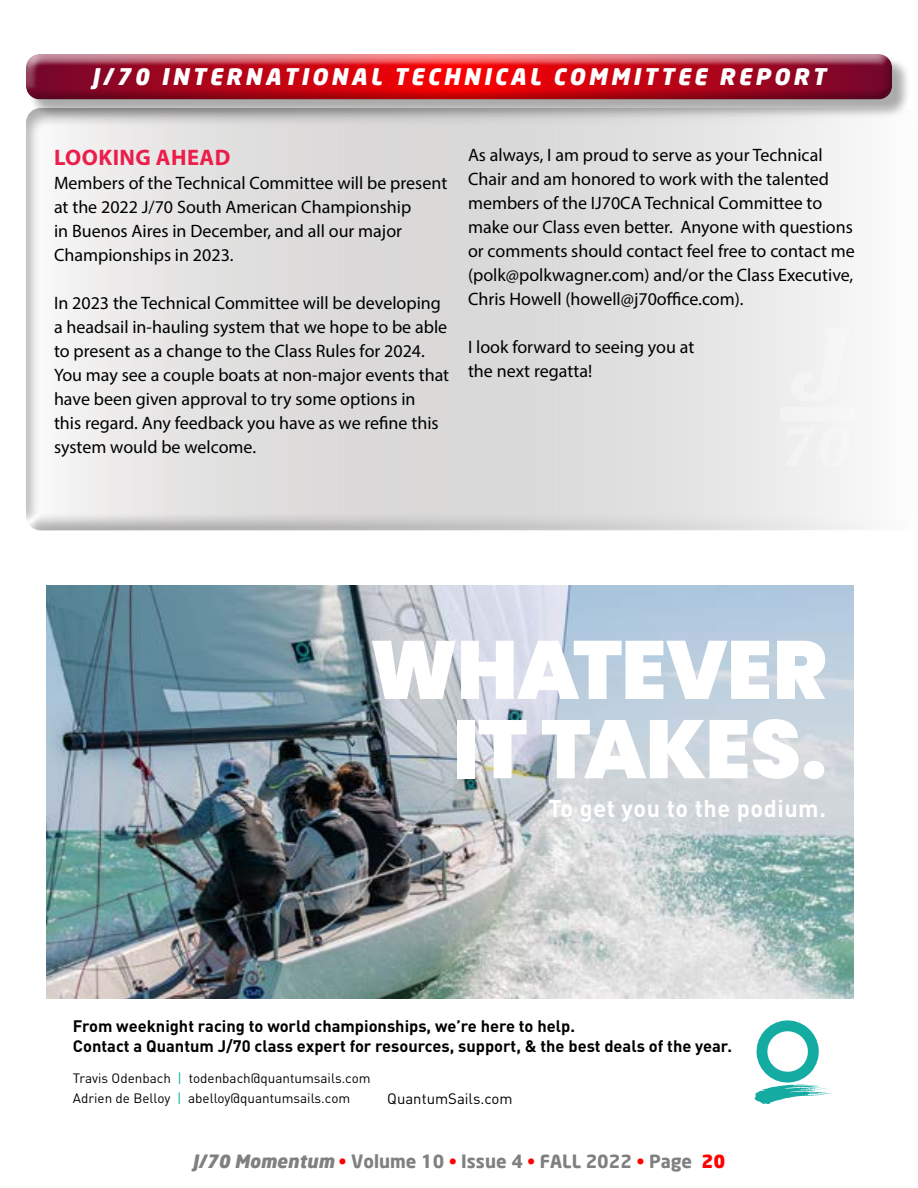
<style>
.page{position:relative;width:918px;height:1188px;background:#fff}
.page>*{position:absolute;margin:0;border:0;box-sizing:border-box;transform-origin:0 0}
.t1{font:900 82.2px/79.3px "Poppins";letter-spacing:-.01em;color:#fff;text-align:right}
.t2{font:700 24px "DINOT";letter-spacing:.02em;color:#fff}
.t3{font:italic 900 22.5px "Neo Sans";letter-spacing:.15em;color:#fff}
.t4{font:700 22.5px "Myriad Pro";letter-spacing:.02em;color:#eb1e4b}
.t5{font:18px/24px "Myriad Pro";color:#000}
.t6{font:700 18px "Neo Sans";color:#808080}
.t7{font:700 16.5px/19.8px "DINOT";color:#000}
.t8{font:15px "DINOT";color:#000}
.t9{font:13.5px/19.5px "DINOT";color:#000}
.s1{color:#00aca2}
.s2{font-weight:900;font-style:italic}
.s3{color:#f00}
.s4{font-weight:900;color:#f00}
</style>
<div class="page">
<div style="left:14px;top:98px;width:904px;height:434px;background:#000;opacity:.32"></div>
<div style="left:28px;top:57px;width:882px;height:61px;background:#000;opacity:.33"></div>
<div style="left:15px;top:44px;width:884px;height:55px;background:#fff"></div>
<div style="left:19px;top:54px;width:884px;height:47px;background:#000;opacity:.27"></div>
<div style="left:780px;top:407px;width:75px;height:14px;background:#f5f5f5"></div>
<div style="left:785px;top:426px;width:66px;height:41px;background:#f3f3f3"></div>
<div style="left:789px;top:329px;width:62px;height:74px;background:#f3f3f3"></div>
<img style="left:46px;top:586px;width:808px;height:412px">
<svg style="left:754px;top:1020px;width:78px;height:84px"></svg>
<p class="t3" style="left:92px;top:62px;width:735px">J/70 INTERNATIONAL TECHNICAL COMMITTEE REPORT</p>
<p class="t4" style="left:54px;top:145px;width:178px">LOOKING AHEAD</p>
<p class="t5" style="left:54px;top:171px;width:395px">Members of the Technical Committee will be present at the 2022 J/70 South American Championship<br>in Buenos Aires in December, and all our major Championships in 2023.</p>
<p class="t5" style="left:54px;top:291px;width:397px">In 2023 the Technical Committee will be developing a headsail in-hauling system that we hope to be able to present as a change to the Class Rules for 2024.<br>You may see a couple boats at non-major events that have been given approval to try some options in<br>this regard. Any feedback you have as we refine this system would be welcome.</p>
<p class="t5" style="left:468px;top:143px;width:388px">As always, I am proud to serve as your Technical Chair and am honored to work with the talented members of the IJ70CA Technical Committee to make our Class even better. Anyone with questions or comments should contact feel free to contact me (polk@polkwagner.com) and/or the Class Executive, Chris Howell (howell@j70office.com).</p>
<p class="t5" style="left:468px;top:335px;width:228px">I look forward to seeing you at the next regatta!</p>
<h1 class="t1" style="left:370px;top:631px;width:459px">WHATEVER<br>IT TAKES.</h1>
<h2 class="t2" style="left:548px;top:792px;width:279px">To get you to the podium.</h2>
<p class="t7" style="left:73px;top:1016px;width:661px">From weeknight racing to world championships, we’re here to help.<br>Contact a Quantum J/70 class expert for resources, support, &amp; the best deals of the year.</p>
<p class="t9" style="left:73px;top:1069px;width:299px">Travis Odenbach <span class="s1">|</span> todenbach@quantumsails.com<br>Adrien de Belloy <span class="s1">|</span> abelloy@quantumsails.com</p>
<p class="t8" style="left:387px;top:1089px;width:127px">QuantumSails.com</p>
<p class="t6" style="left:192px;top:1150px;width:535px"><span class="s2">J/70 Momentum</span> <span class="s3">•</span> Volume 10 <span class="s3">•</span> Issue 4 <span class="s3">•</span> FALL 2022 <span class="s3">•</span> Page <span class="s4">20</span></p>
</div>
